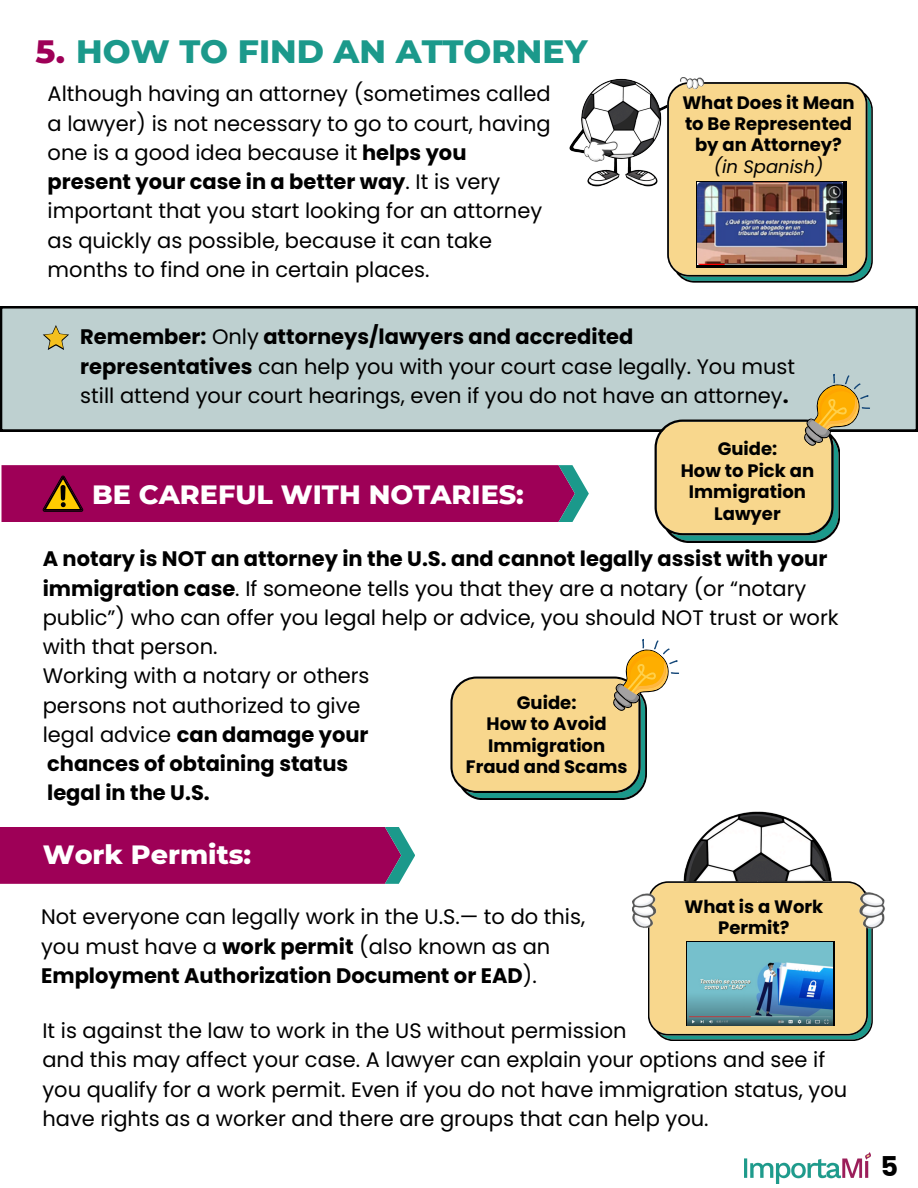
<style>
.page{position:relative;width:918px;height:1188px;background:#fff}
.page>*{position:absolute;margin:0;border:0;box-sizing:border-box;transform-origin:0 0}
.t1{font:800 33px "Montserrat";color:#1b998b}
.t2{font:700 27.3px "Poppins";color:#000}
.t3{font:800 27px "Montserrat";color:#fff}
.t4{font:21px/29.2px "Poppins";color:#000}
.t5{font:700 18px/21.3px "Poppins";color:#000;text-align:center}
.t6{font:italic 18px "Poppins";color:#000}
.s1{color:#9e0057}
.s2{font-weight:700}
</style>
<div class="page">
<div style="left:0;top:306px;width:918px;height:125px;background:#bed0d0"></div>
<svg style="left:2px;top:465px;width:587px;height:57px;background:#9b0a59"></svg>
<div style="left:0;top:827px;width:415px;height:57px;background:#9e0057"></div>
<svg style="left:655px;top:372px;width:217px;height:171px;background:#d4c99e"></svg>
<svg style="left:43px;top:325px;width:26px;height:25px"></svg>
<svg style="left:667px;top:82px;width:206px;height:201px;background:#c9ba81"></svg>
<div style="left:696px;top:181px;width:150px;height:86px;background:linear-gradient(to right,#000,#000)"></div>
<img style="left:698px;top:183px;width:145px;height:82px">
<img style="left:569px;top:78px;width:200px;height:112px">
<svg style="left:648px;top:1016px;width:225px;height:25px;background:#9ca37a"></svg>
<img style="left:688px;top:1016px;width:145px;height:9px">
<img style="left:632px;top:811px;width:253px;height:205px">
<svg style="left:450px;top:639px;width:229px;height:161px"></svg>
<img style="left:744px;top:1152px;width:126px;height:32px">
<p class="t1" style="left:36px;top:31px;width:553px"><span class="s1">5.</span> HOW TO FIND AN ATTORNEY</p>
<p class="t4" style="left:48px;top:79px;width:505px">Although having an attorney (sometimes called a lawyer) is not necessary to go to court, having one is a good idea because it <span class="s2">helps you present your case in a better way</span>. It is very important that you start looking for an attorney as quickly as possible, because it can take months to find one in certain places.</p>
<h6 class="t5" style="left:682px;top:92px;width:174px">What Does it Mean to Be Represented by an Attorney?</h6>
<p class="t6" style="left:714px;top:154px;width:111px">(in Spanish)</p>
<h5 class="t4" style="left:80px;top:322px;width:716px"><span class="s2">Remember:</span> Only <span class="s2">attorneys/lawyers and accredited representatives</span> can help you with your court case legally. You must still attend your court hearings, even if you do not have an attorney<span class="s2">.</span></h5>
<p class="t3" style="left:92px;top:478px;width:433px">BE CAREFUL WITH NOTARIES:</p>
<h1 class="t5" style="left:681px;top:438px;width:135px">Guide:<br>How to Pick an<br>Immigration<br>Lawyer</h1>
<h2 class="t4" style="left:43px;top:544px;width:797px"><span class="s2">A notary is NOT an attorney in the U.S. and cannot legally assist with your immigration case</span>. If someone tells you that they are a notary (or “notary public”) who can offer you legal help or advice, you should NOT trust or work with that person.<br>Working with a notary or others<br>persons not authorized to give<br>legal advice <span class="s2">can damage your<br>chances of obtaining status<br>legal in the U.S.</span></h2>
<p class="t5" style="left:466px;top:692px;width:163px">Guide:<br>How to Avoid<br>Immigration<br>Fraud and Scams</p>
<p class="t3" style="left:43px;top:838px;width:210px">Work Permits:</p>
<h5 class="t4" style="left:41px;top:903px;width:546px">Not everyone can legally work in the U.S.— to do this, you must have a <span class="s2">work permit</span> (also known as an<br><span class="s2">Employment Authorization Document or EAD</span>).</h5>
<p class="t5" style="left:684px;top:896px;width:140px">What is a Work<br>Permit?</p>
<p class="t4" style="left:42px;top:1016px;width:806px">It is against the law to work in the US without permission<br>and this may affect your case. A lawyer can explain your options and see if you qualify for a work permit. Even if you do not have immigration status, you have rights as a worker and there are groups that can help you.</p>
<h6 class="t2" style="left:880px;top:1148px;width:19px">5</h6>
</div>
